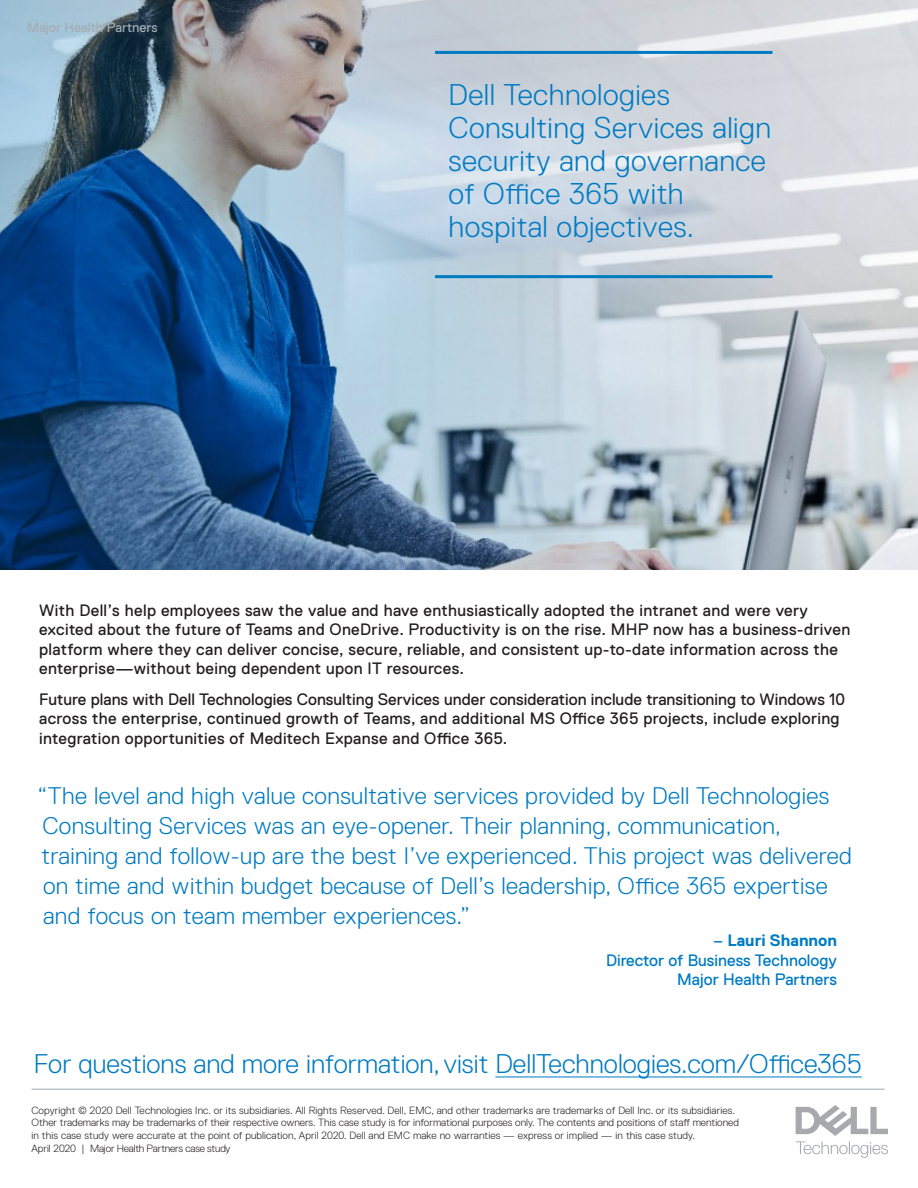
<style>
.page{position:relative;width:918px;height:1188px;background:#fff}
.page>*{position:absolute;margin:0;border:0;box-sizing:border-box;transform-origin:0 0}
.t1{font:300 30px/33px "Dell Replica";letter-spacing:.015em;color:#007bc2}
.t2{font:300 27px "Dell Replica";color:#007bc2}
.t3{font:300 24px/30px "Dell Replica";letter-spacing:.015em;color:#007bc2}
._1__Main_headline{font:16.5px/19.5px "Dell Replica";letter-spacing:.02em;color:#231f20}
.t4{font:16.5px "Dell Replica";color:#007bc2}
.t5{font:700 16.5px "Dell Replica";color:#007bc2}
.t6{font:13.5px "Dell Replica";color:#a3adb5}
._3__body{font:300 10.5px/12.5px "Dell Replica";color:#231f20}
.s1{font-weight:400}
</style>
<div class="page">
<hr style="left:32px;top:1089px;width:853px;height:1px;background:#a3adb5">
<hr style="left:495px;top:1077px;width:367px;height:1px;background:#007bc2">
<svg style="left:796px;top:1105px;width:92px;height:53px"></svg>
<img style="left:0;top:0;width:918px;height:570px">
<hr style="left:435px;top:51px;width:337px;height:3px;background:#007bc2">
<hr style="left:435px;top:275px;width:337px;height:3px;background:#007bc2">
<p class="t6" style="left:27px;top:19px;width:132px">Major Health Partners</p>
<p class="t1" style="left:448px;top:78px;width:324px">Dell Technologies<br>Consulting Services align security and governance of Office 365 with hospital objectives.</p>
<p class="_1__Main_headline" style="left:39px;top:600px;width:813px">With Dell’s help employees saw the value and have enthusiastically adopted the intranet and were very excited about the future of Teams and OneDrive. Productivity is on the rise. MHP now has a business-driven platform where they can deliver concise, secure, reliable, and consistent up-to-date information across the enterprise—without being dependent upon IT resources.</p>
<p class="_1__Main_headline" style="left:39px;top:689px;width:808px">Future plans with Dell Technologies Consulting Services under consideration include transitioning to Windows 10 across the enterprise, continued growth of Teams, and additional MS Office 365 projects, include exploring integration opportunities of Meditech Expanse and Office 365.</p>
<p class="t3" style="left:38px;top:781px;width:815px">“The level and high value consultative services provided by Dell Technologies Consulting Services was an eye-opener. Their planning, communication, training and follow-up are the best I’ve experienced. This project was delivered on time and within budget because of Dell’s leadership, Office 365 expertise and focus on team member experiences.”</p>
<p class="t5" style="left:713px;top:931px;width:125px"><span class="s1">–</span> Lauri Shannon</p>
<p class="t4" style="left:606px;top:951px;width:232px">Director of Business Technology</p>
<p class="t4" style="left:677px;top:970px;width:161px">Major Health Partners</p>
<p class="t2" style="left:34px;top:1049px;width:830px">For questions and more information, visit DellTechnologies.com/Office365</p>
<p class="_3__body" style="left:32px;top:1104px;width:709px">Copyright © 2020 Dell Technologies Inc. or its subsidiaries. All Rights Reserved. Dell, EMC, and other trademarks are trademarks of Dell Inc. or its subsidiaries.<br>Other trademarks may be trademarks of their respective owners. This case study is for informational purposes only. The contents and positions of staff mentioned in this case study were accurate at the point of publication, April 2020. Dell and EMC make no warranties — express or implied — in this case study.<br>April 2020 | Major Health Partners case study</p>
</div>
